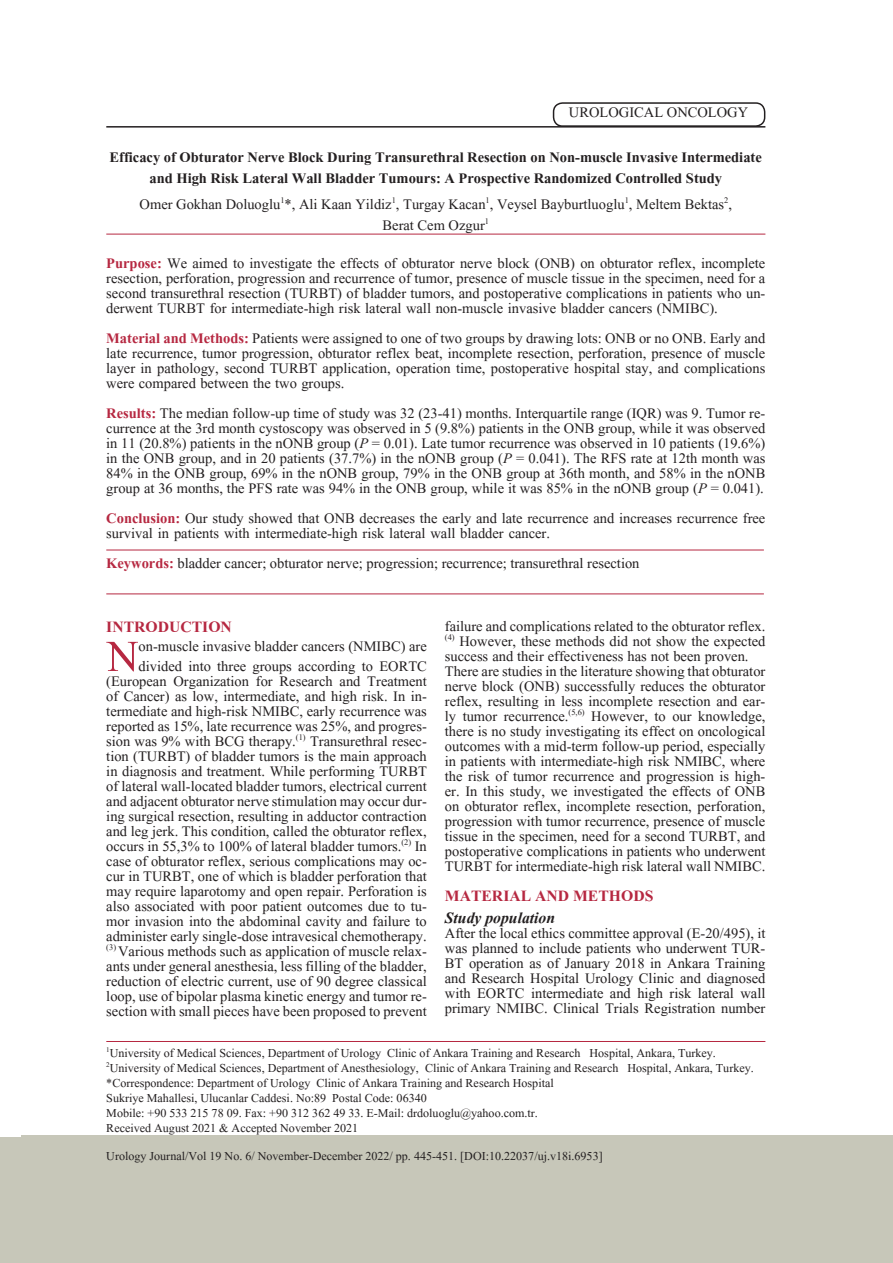
<style>
.page{position:relative;width:893px;height:1263px;background:#fff}
.page>*{position:absolute;margin:0;border:0;box-sizing:border-box;transform-origin:0 0}
.t1{font:54.6px "Aparajita";color:#b62841}
.t2{font:700 19.5px "Aparajita";color:#b62841}
.t3{font:italic 700 19.5px "Aparajita";color:#231f20}
.t4{font:18px/15px "Aparajita";color:#231f20;text-align:justify}
.t5{font:700 18px/21px "Aparajita";color:#231f20;text-align:center}
.t6{font:15px "Aparajita";color:#231f20}
.s1{font-weight:700;color:#b62841}
.s2{font-style:italic}
</style>
<div class="page">
<div style="left:0;top:1137px;width:893px;height:126px;background:#c7c7b9"></div>
<div style="left:21px;top:1135px;width:872px;height:126px;background:#c7c7b9"></div>
<hr style="left:106px;top:126px;width:659px;height:2px;background:#231f20">
<hr style="left:106px;top:234px;width:659px;height:1px;background:#b62841">
<hr style="left:106px;top:550px;width:658px;height:1px;background:#b62841">
<hr style="left:106px;top:593px;width:658px;height:1px;background:#b62841">
<hr style="left:106px;top:1041px;width:659px;height:1px;background:#b62841">
<div style="left:553px;top:102px;width:212px;height:25px;border:2px solid #231f20;border-radius:9px"></div>
<p class="t4" style="left:569px;top:106px;width:181px">UROLOGICAL ONCOLOGY</p>
<p class="t5" style="left:110px;top:149px;width:654px">Efficacy of Obturator Nerve Block During Transurethral Resection on Non-muscle Invasive Intermediate and High Risk Lateral Wall Bladder Tumours: A Prospective Randomized Controlled Study</p>
<p class="t4" style="left:140px;top:199px;width:594px">Omer Gokhan Doluoglu<sup>1</sup>*, Ali Kaan Yildiz<sup>1</sup>, Turgay Kacan<sup>1</sup>, Veysel Bayburtluoglu<sup>1</sup>, Meltem Bektas<sup>2</sup>,</p>
<p class="t4" style="left:383px;top:220px;width:108px">Berat Cem Ozgur<sup>1</sup></p>
<p class="t4" style="left:106px;top:258px;width:661px"><span class="s1">Purpose:</span> We aimed to investigate the effects of obturator nerve block (ONB) on obturator reflex, incomplete resection, perforation, progression and recurrence of tumor, presence of muscle tissue in the specimen, need for a second transurethral resection (TURBT) of bladder tumors, and postoperative complications in patients who un&shy;derwent TURBT for intermediate-high risk lateral wall non-muscle invasive bladder cancers (NMIBC).</p>
<p class="t4" style="left:106px;top:333px;width:661px"><span class="s1">Material and Methods:</span> Patients were assigned to one of two groups by drawing lots: ONB or no ONB. Early and late recurrence, tumor progression, obturator reflex beat, incomplete resection, perforation, presence of muscle layer in pathology, second TURBT application, operation time, postoperative hospital stay, and complications were compared between the two groups.</p>
<p class="t4" style="left:106px;top:408px;width:661px"><span class="s1">Results:</span> The median follow-up time of study was 32 (23-41) months. Interquartile range (IQR) was 9. Tumor re&shy;currence at the 3rd month cystoscopy was observed in 5 (9.8%) patients in the ONB group, while it was observed in 11 (20.8%) patients in the nONB group (<span class="s2">P</span> = 0.01). Late tumor recurrence was observed in 10 patients (19.6%) in the ONB group, and in 20 patients (37.7%) in the nONB group (<span class="s2">P</span> = 0.041). The RFS rate at 12th month was 84% in the ONB group, 69% in the nONB group, 79% in the ONB group at 36th month, and 58% in the nONB group at 36 months, the PFS rate was 94% in the ONB group, while it was 85% in the nONB group (<span class="s2">P</span> = 0.041).</p>
<p class="t4" style="left:106px;top:513px;width:661px"><span class="s1">Conclusion:</span> Our study showed that ONB decreases the early and late recurrence and increases recurrence free survival in patients with intermediate-high risk lateral wall bladder cancer.</p>
<p class="t4" style="left:106px;top:558px;width:535px"><span class="s1">Keywords:</span> bladder cancer; obturator nerve; progression; recurrence; transurethral resection</p>
<p class="t4" style="left:445px;top:620px;width:322px">failure and complications related to the obturator reflex. <sup>(4)</sup> However, these methods did not show the expected success and their effectiveness has not been proven.</p>
<p class="t4" style="left:445px;top:665px;width:322px">There are studies in the literature showing that obturator nerve block (ONB) successfully reduces the obturator reflex, resulting in less incomplete resection and ear&shy;ly tumor recurrence.<sup>(5,6)</sup> However, to our knowledge, there is no study investigating its effect on oncological outcomes with a mid-term follow-up period, especially in patients with intermediate-high risk NMIBC, where the risk of tumor recurrence and progression is high&shy;er. In this study, we investigated the effects of ONB on obturator reflex, incomplete resection, perforation, progression with tumor recurrence, presence of muscle tissue in the specimen, need for a second TURBT, and postoperative complications in patients who underwent TURBT for intermediate-high risk lateral wall NMIBC.</p>
<p class="t2" style="left:445px;top:887px;width:210px">MATERIAL AND METHODS</p>
<p class="t3" style="left:445px;top:909px;width:112px">Study population</p>
<p class="t4" style="left:445px;top:928px;width:322px">After the local ethics committee approval (E-20/495), it was planned to include patients who underwent TUR-BT operation as of January 2018 in Ankara Training and Research Hospital Urology Clinic and diagnosed with EORTC intermediate and high risk lateral wall primary NMIBC. Clinical Trials Registration number</p>
<p class="t2" style="left:106px;top:618px;width:127px">INTRODUCTION</p>
<p class="t1" style="left:107px;top:630px;width:33px">N</p>
<p class="t4" style="left:139px;top:639px;width:290px;line-height:19.5px">on-muscle invasive bladder cancers (NMIBC) are divided into three groups according to EORTC</p>
<p class="t4" style="left:106px;top:675px;width:322px">(European Organization for Research and Treatment of Cancer) as low, intermediate, and high risk. In in&shy;termediate and high-risk NMIBC, early recurrence was reported as 15%, late recurrence was 25%, and progres&shy;sion was 9% with BCG therapy.<sup>(1)</sup> Transurethral resec&shy;tion (TURBT) of bladder tumors is the main approach in diagnosis and treatment. While performing TURBT of lateral wall-located bladder tumors, electrical current and adjacent obturator nerve stimulation may occur dur&shy;ing surgical resection, resulting in adductor contraction and leg jerk. This condition, called the obturator reflex, occurs in 55,3% to 100% of lateral bladder tumors.<sup>(2)</sup> In case of obturator reflex, serious complications may oc&shy;cur in TURBT, one of which is bladder perforation that may require laparotomy and open repair. Perforation is also associated with poor patient outcomes due to tu&shy;mor invasion into the abdominal cavity and failure to administer early single-dose intravesical chemotherapy. <sup>(3)</sup> Various methods such as application of muscle relax&shy;ants under general anesthesia, less filling of the bladder, reduction of electric current, use of 90 degree classical loop, use of bipolar plasma kinetic energy and tumor re&shy;section with small pieces have been proposed to prevent</p>
<p class="t6" style="left:106px;top:1045px;width:611px"><sup>1</sup>University of Medical Sciences, Department of Urology Clinic of Ankara Training and Research Hospital, Ankara, Turkey.</p>
<p class="t6" style="left:106px;top:1060px;width:649px"><sup>2</sup>University of Medical Sciences, Department of Anesthesiology, Clinic of Ankara Training and Research Hospital, Ankara, Turkey.</p>
<p class="t6" style="left:106px;top:1075px;width:449px">*Correspondence: Department of Urology Clinic of Ankara Training and Research Hospital</p>
<p class="t6" style="left:106px;top:1090px;width:322px">Sukriye Mahallesi, Ulucanlar Caddesi. No:89 Postal Code: 06340</p>
<p class="t6" style="left:106px;top:1105px;width:433px">Mobile: +90 533 215 78 09. Fax: +90 312 362 49 33. E-Mail: drdoluoglu@yahoo.com.tr.</p>
<p class="t6" style="left:106px;top:1120px;width:254px">Received August 2021 &amp; Accepted November 2021</p>
<p class="t6" style="left:106px;top:1148px;width:498px">Urology Journal/Vol 19 No. 6/ November-December 2022/ pp. 445-451. [DOI:10.22037/uj.v18i.6953]</p>
</div>
